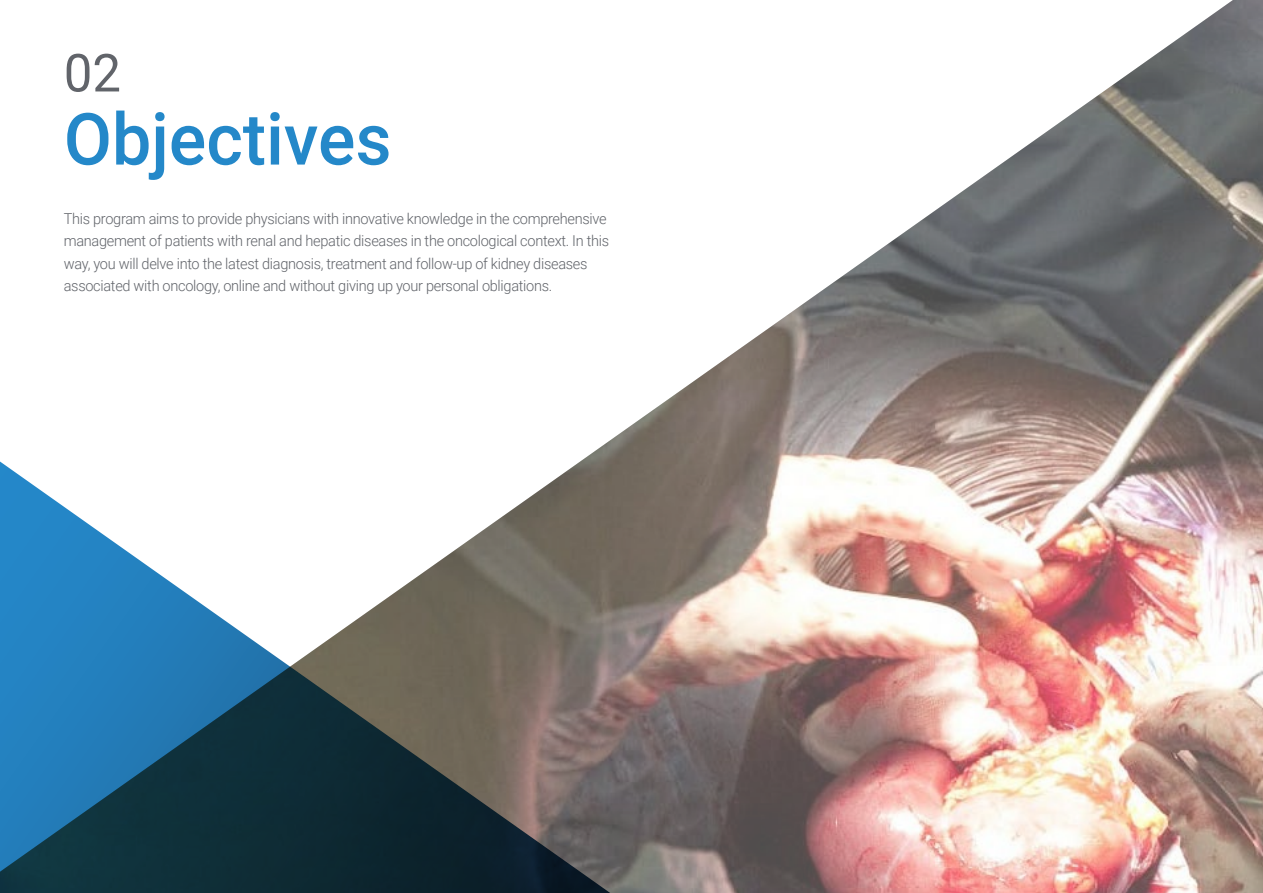
<style>
.page{position:relative;width:1263px;height:893px;background:#fff}
.page>*{position:absolute;margin:0;border:0;box-sizing:border-box;transform-origin:0 0}
.t1{font:500 72px "Roboto";color:#2488c9}
.t2{font:52.5px "Roboto";color:#61646a}
.t3{font:300 15px/22.5px "Roboto";letter-spacing:-.02em;color:#61646a}
</style>
<div class="page">
<img style="left:602px;top:0;width:661px;height:893px">
<svg style="left:0;top:446px;width:640px;height:447px"></svg>
<h2 class="t2" style="left:64px;top:36px;width:59px">02</h2>
<h1 class="t1" style="left:64px;top:89px;width:329px">Objectives</h1>
<p class="t3" style="left:64px;top:207px;width:547px">This program aims to provide physicians with innovative knowledge in the comprehensive management of patients with renal and hepatic diseases in the oncological context. In this way, you will delve into the latest diagnosis, treatment and follow-up of kidney diseases associated with oncology, online and without giving up your personal obligations.</p>
</div>
